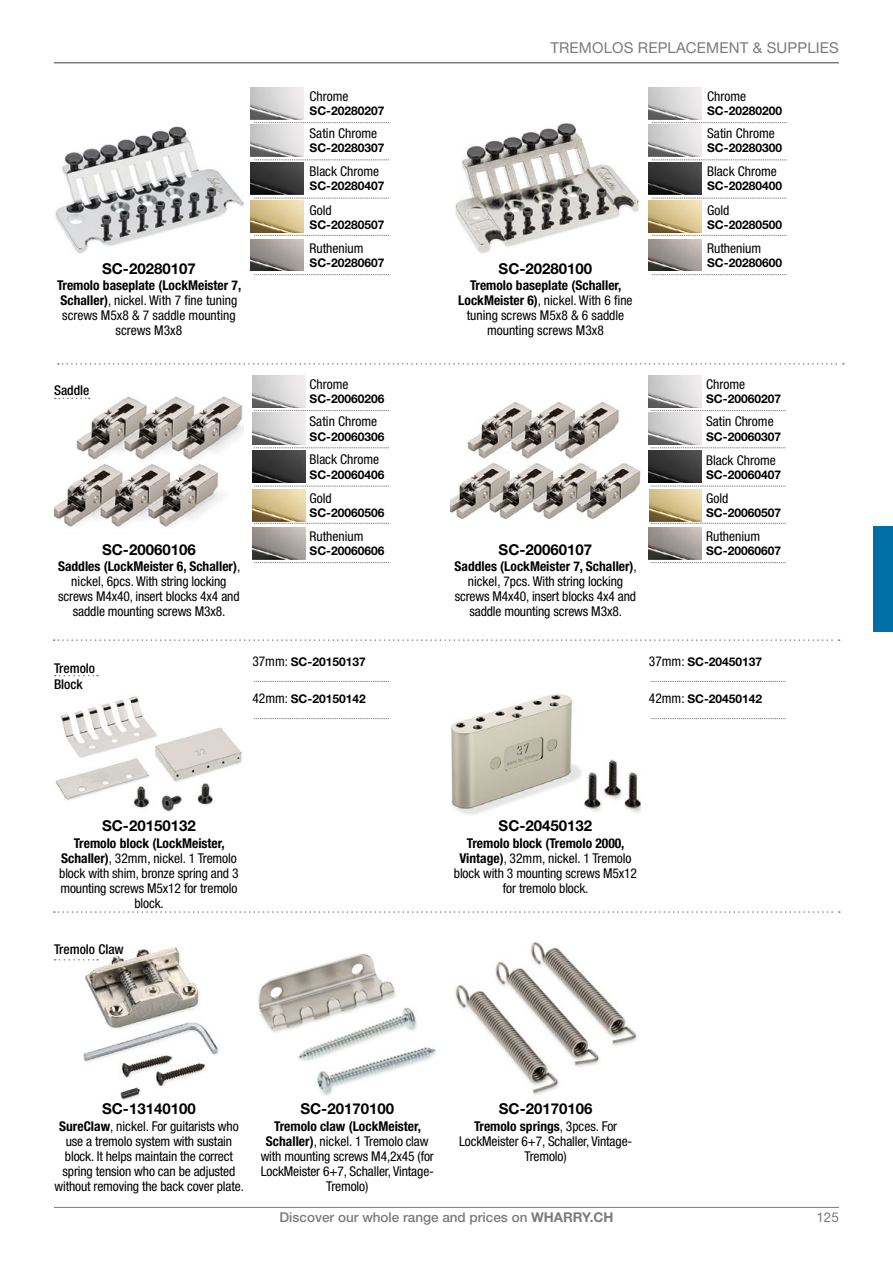
<style>
.page{position:relative;width:893px;height:1263px;background:#fff}
.page>*{position:absolute;margin:0;border:0;box-sizing:border-box;transform-origin:0 0}
.t1{font:700 15px "Helvetica Neue LT Pro";color:#000}
.t2{font:15px "Helvetica Neue LT Pro";letter-spacing:.01em;color:#7c7b7b}
.t3{font:condensed 13.5px/15px "Helvetica Neue LT Pro";letter-spacing:-.01em;color:#000;text-align:center}
.t4{font:500 13.5px "Helvetica Neue LT Pro";color:#7c7b7b}
.t5{font:500 condensed 13.5px/16.2px "Helvetica Neue LT Pro";color:#000}
.t6{font:13.5px "Helvetica Neue LT Pro";color:#7c7b7b}
.t7{font:700 12px "Helvetica Neue LT Pro";color:#000}
.s1{font-weight:700}
.s2{font-weight:400;font-stretch:condensed;font-size:13.5px}
</style>
<div class="page">
<hr style="left:54px;top:1207px;width:785px;height:1px;background:#7c7b7b">
<hr style="left:54px;top:62px;width:785px;height:1px;background:#7c7b7b">
<svg style="left:58px;top:363px;width:786px;height:2px"></svg>
<svg style="left:54px;top:639px;width:786px;height:2px"></svg>
<svg style="left:254px;top:122px;width:135px;height:1px"></svg>
<svg style="left:652px;top:122px;width:135px;height:1px"></svg>
<svg style="left:254px;top:160px;width:135px;height:1px"></svg>
<svg style="left:652px;top:160px;width:135px;height:1px"></svg>
<svg style="left:254px;top:198px;width:135px;height:1px"></svg>
<svg style="left:652px;top:198px;width:135px;height:1px"></svg>
<svg style="left:254px;top:235px;width:135px;height:1px"></svg>
<svg style="left:652px;top:235px;width:135px;height:1px"></svg>
<svg style="left:254px;top:274px;width:135px;height:1px"></svg>
<svg style="left:652px;top:274px;width:135px;height:1px"></svg>
<img style="left:55px;top:126px;width:189px;height:128px">
<img style="left:455px;top:123px;width:184px;height:131px">
<svg style="left:54px;top:911px;width:786px;height:2px"></svg>
<img style="left:251px;top:87px;width:53px;height:32px">
<img style="left:648px;top:87px;width:53px;height:32px">
<img style="left:251px;top:124px;width:53px;height:32px">
<img style="left:648px;top:124px;width:53px;height:32px">
<img style="left:251px;top:162px;width:53px;height:32px">
<img style="left:648px;top:162px;width:53px;height:32px">
<img style="left:251px;top:201px;width:53px;height:32px">
<img style="left:648px;top:201px;width:53px;height:32px">
<img style="left:251px;top:239px;width:53px;height:32px">
<img style="left:648px;top:239px;width:53px;height:32px">
<svg style="left:651px;top:410px;width:135px;height:1px"></svg>
<svg style="left:651px;top:447px;width:135px;height:1px"></svg>
<svg style="left:651px;top:486px;width:135px;height:1px"></svg>
<svg style="left:651px;top:523px;width:135px;height:1px"></svg>
<svg style="left:651px;top:562px;width:135px;height:1px"></svg>
<img style="left:450px;top:402px;width:190px;height:118px">
<svg style="left:254px;top:410px;width:135px;height:1px"></svg>
<svg style="left:254px;top:447px;width:135px;height:1px"></svg>
<svg style="left:254px;top:486px;width:135px;height:1px"></svg>
<svg style="left:254px;top:523px;width:135px;height:1px"></svg>
<svg style="left:254px;top:562px;width:135px;height:1px"></svg>
<img style="left:54px;top:396px;width:190px;height:131px">
<svg style="left:55px;top:398px;width:35px;height:1px"></svg>
<img style="left:252px;top:375px;width:53px;height:32px">
<img style="left:649px;top:375px;width:53px;height:32px">
<img style="left:252px;top:413px;width:53px;height:32px">
<img style="left:649px;top:413px;width:53px;height:32px">
<img style="left:252px;top:451px;width:53px;height:31px">
<img style="left:649px;top:451px;width:53px;height:31px">
<img style="left:253px;top:489px;width:52px;height:32px">
<img style="left:649px;top:489px;width:53px;height:32px">
<img style="left:252px;top:527px;width:53px;height:32px">
<img style="left:649px;top:527px;width:53px;height:32px">
<svg style="left:254px;top:681px;width:135px;height:1px"></svg>
<svg style="left:254px;top:718px;width:135px;height:1px"></svg>
<img style="left:54px;top:674px;width:188px;height:138px">
<svg style="left:55px;top:675px;width:43px;height:1px"></svg>
<svg style="left:651px;top:681px;width:135px;height:1px"></svg>
<svg style="left:651px;top:718px;width:135px;height:1px"></svg>
<img style="left:451px;top:693px;width:189px;height:122px">
<img style="left:64px;top:947px;width:155px;height:152px">
<img style="left:258px;top:953px;width:179px;height:143px">
<img style="left:455px;top:941px;width:183px;height:154px">
<svg style="left:55px;top:959px;width:43px;height:1px"></svg>
<div style="left:874px;top:526px;width:19px;height:105px;background:#006fa6"></div>
<p class="t1" style="left:102px;top:259px;width:95px">SC-20280107</p>
<p class="t3" style="left:57px;top:278px;width:186px"><span class="s1">Tremolo baseplate (LockMeister 7,<br>Schaller)</span>, nickel. With 7 fine tuning screws M5x8 &amp; 7 saddle mounting screws M3x8</p>
<p class="t3" style="left:310px;top:88px;width:40px">Chrome</p>
<p class="t7" style="left:310px;top:103px;width:76px">SC-20280207</p>
<p class="t3" style="left:310px;top:126px;width:69px">Satin Chrome</p>
<p class="t7" style="left:310px;top:141px;width:76px">SC-20280307</p>
<p class="t3" style="left:310px;top:163px;width:71px">Black Chrome</p>
<p class="t7" style="left:310px;top:178px;width:76px">SC-20280407</p>
<p class="t3" style="left:310px;top:202px;width:24px">Gold</p>
<p class="t7" style="left:310px;top:217px;width:76px">SC-20280507</p>
<p class="t3" style="left:310px;top:240px;width:55px">Ruthenium</p>
<p class="t7" style="left:310px;top:255px;width:76px">SC-20280607</p>
<p class="t2" style="left:550px;top:38px;width:290px">TREMOLOS REPLACEMENT &amp; SUPPLIES</p>
<p class="t3" style="left:707px;top:88px;width:40px">Chrome</p>
<p class="t7" style="left:707px;top:103px;width:76px">SC-20280200</p>
<p class="t3" style="left:707px;top:126px;width:69px">Satin Chrome</p>
<p class="t7" style="left:707px;top:141px;width:76px">SC-20280300</p>
<p class="t3" style="left:707px;top:163px;width:71px">Black Chrome</p>
<p class="t7" style="left:707px;top:178px;width:76px">SC-20280400</p>
<p class="t1" style="left:499px;top:259px;width:95px">SC-20280100</p>
<p class="t3" style="left:458px;top:278px;width:176px"><span class="s1">Tremolo baseplate (Schaller,<br>LockMeister 6)</span>, nickel. With 6 fine tuning screws M5x8 &amp; 6 saddle mounting screws M3x8</p>
<p class="t3" style="left:707px;top:202px;width:24px">Gold</p>
<p class="t7" style="left:707px;top:217px;width:76px">SC-20280500</p>
<p class="t3" style="left:707px;top:240px;width:55px">Ruthenium</p>
<p class="t7" style="left:707px;top:255px;width:76px">SC-20280600</p>
<p class="t3" style="left:310px;top:377px;width:40px">Chrome</p>
<p class="t7" style="left:310px;top:392px;width:76px">SC-20060206</p>
<p class="t3" style="left:310px;top:414px;width:69px">Satin Chrome</p>
<p class="t7" style="left:310px;top:429px;width:76px">SC-20060306</p>
<p class="t3" style="left:310px;top:452px;width:71px">Black Chrome</p>
<p class="t7" style="left:310px;top:467px;width:76px">SC-20060406</p>
<p class="t3" style="left:310px;top:490px;width:24px">Gold</p>
<p class="t7" style="left:310px;top:505px;width:76px">SC-20060506</p>
<p class="t3" style="left:310px;top:528px;width:55px">Ruthenium</p>
<p class="t7" style="left:310px;top:543px;width:76px">SC-20060606</p>
<p class="t3" style="left:706px;top:377px;width:40px">Chrome</p>
<p class="t7" style="left:706px;top:392px;width:76px">SC-20060207</p>
<p class="t3" style="left:706px;top:414px;width:69px">Satin Chrome</p>
<p class="t7" style="left:706px;top:429px;width:76px">SC-20060307</p>
<p class="t3" style="left:706px;top:452px;width:71px">Black Chrome</p>
<p class="t7" style="left:706px;top:467px;width:76px">SC-20060407</p>
<p class="t3" style="left:706px;top:490px;width:24px">Gold</p>
<p class="t7" style="left:706px;top:505px;width:76px">SC-20060507</p>
<p class="t3" style="left:706px;top:528px;width:56px">Ruthenium</p>
<p class="t5" style="left:54px;top:382px;width:37px">Saddle</p>
<p class="t1" style="left:102px;top:540px;width:95px">SC-20060106</p>
<p class="t7" style="left:706px;top:543px;width:76px">SC-20060607</p>
<p class="t3" style="left:58px;top:559px;width:184px"><span class="s1">Saddles (LockMeister 6, Schaller)</span>, nickel, 6pcs. With string locking screws M4x40, insert blocks 4x4 and saddle mounting screws M3x8.</p>
<p class="t1" style="left:499px;top:540px;width:95px">SC-20060107</p>
<p class="t3" style="left:455px;top:559px;width:184px"><span class="s1">Saddles (LockMeister 7, Schaller)</span>, nickel, 7pcs. With string locking screws M4x40, insert blocks 4x4 and saddle mounting screws M3x8.</p>
<p class="t5" style="left:54px;top:659px;width:43px">Tremolo<br>Block</p>
<p class="t7" style="left:252px;top:654px;width:115px"><span class="s2">37mm:</span> SC-20150137</p>
<p class="t7" style="left:252px;top:691px;width:115px"><span class="s2">42mm:</span> SC-20150142</p>
<p class="t1" style="left:102px;top:816px;width:95px">SC-20150132</p>
<p class="t3" style="left:59px;top:835px;width:181px"><span class="s1">Tremolo block (LockMeister,<br>Schaller)</span>, 32mm, nickel. 1 Tremolo block with shim, bronze spring and 3 mounting screws M5x12 for tremolo block.</p>
<p class="t5" style="left:54px;top:940px;width:71px">Tremolo Claw</p>
<p class="t7" style="left:649px;top:654px;width:115px"><span class="s2">37mm:</span> SC-20450137</p>
<p class="t7" style="left:649px;top:691px;width:115px"><span class="s2">42mm:</span> SC-20450142</p>
<p class="t1" style="left:499px;top:816px;width:95px">SC-20450132</p>
<p class="t3" style="left:454px;top:835px;width:185px"><span class="s1">Tremolo block (Tremolo 2000,<br>Vintage)</span>, 32mm, nickel. 1 Tremolo block with 3 mounting screws M5x12 for tremolo block.</p>
<p class="t1" style="left:102px;top:1099px;width:95px">SC-13140100</p>
<p class="t3" style="left:54px;top:1118px;width:191px"><span class="s1">SureClaw</span>, nickel. For guitarists who use a tremolo system with sustain block. It helps maintain the correct spring tension who can be adjusted without removing the back cover plate.</p>
<p class="t1" style="left:300px;top:1099px;width:95px">SC-20170100</p>
<p class="t3" style="left:261px;top:1118px;width:175px"><span class="s1">Tremolo claw (LockMeister,<br>Schaller)</span>, nickel. 1 Tremolo claw with mounting screws M4,2x45 (for<br>LockMeister 6+7, Schaller, Vintage-<br>Tremolo)</p>
<p class="t1" style="left:499px;top:1099px;width:95px">SC-20170106</p>
<p class="t3" style="left:459px;top:1118px;width:175px"><span class="s1">Tremolo springs</span>, 3pces. For<br>LockMeister 6+7, Schaller, Vintage-<br>Tremolo)</p>
<p class="t4" style="left:280px;top:1209px;width:335px">Discover our whole range and prices on <span class="s1">WHARRY.CH</span></p>
<p class="t6" style="left:816px;top:1209px;width:24px">125</p>
</div>
